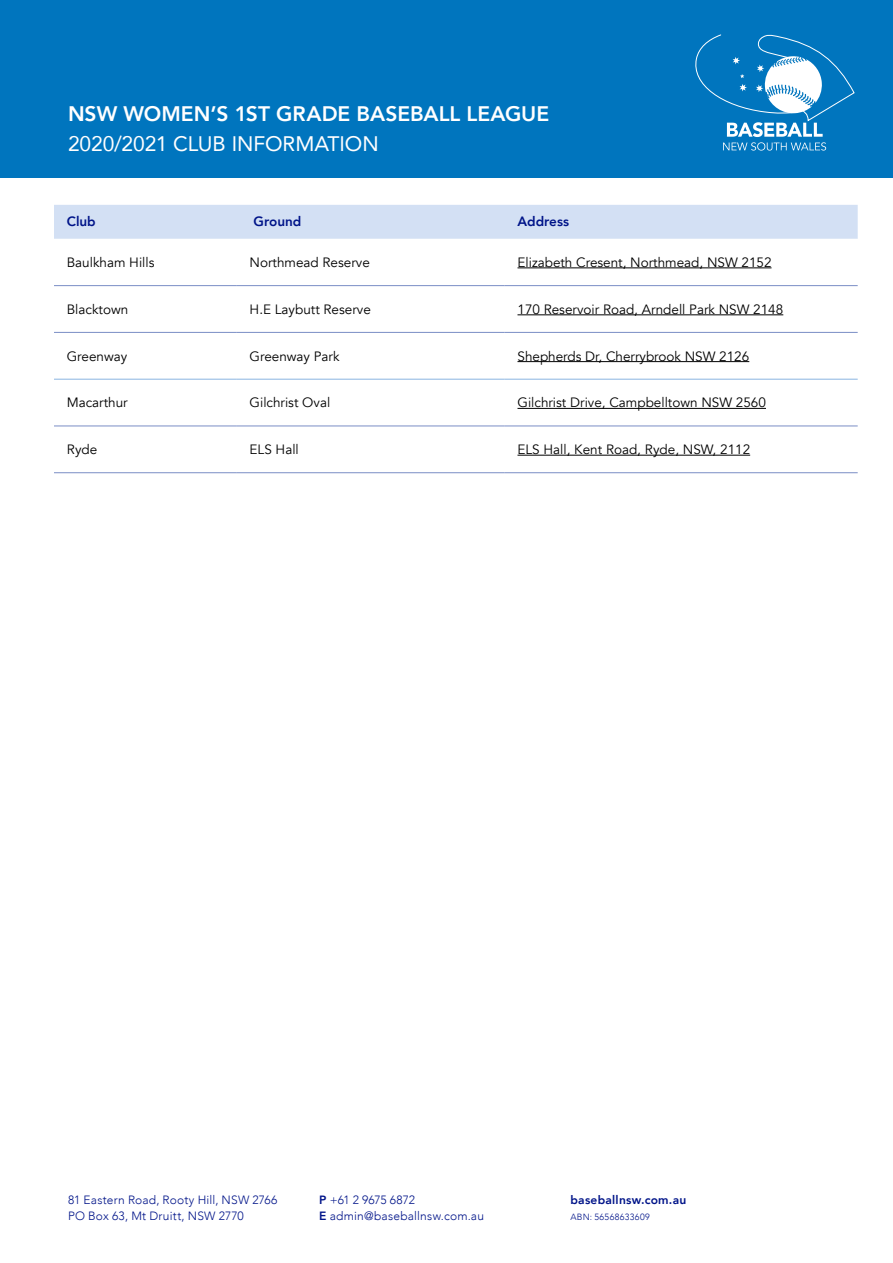
<style>
.page{position:relative;width:893px;height:1263px;background:#fff}
.page>*{position:absolute;margin:0;border:0;box-sizing:border-box;transform-origin:0 0}
.t1{font:800 21px "Avenir";color:#fff}
.t2{font:21px "Avenir";letter-spacing:-.005em;color:#fff}
.t3{font:13.5px "Avenir";color:#000}
.t4{font:800 13.5px "Avenir";color:#001489}
.t5{font:300 12px/16.5px "Avenir";letter-spacing:.015em;color:#001489}
.t6{font:800 12px "Avenir";letter-spacing:.02em;color:#001489}
.t7{font:300 9px "Avenir";letter-spacing:.045em;color:#001489}
.s1{font-weight:800}
</style>
<div class="page">
<div style="left:0;top:0;width:893px;height:177px;background:#0075be"></div>
<svg style="left:695px;top:34px;width:160px;height:117px"></svg>
<svg style="left:54px;top:205px;width:804px;height:127px"></svg>
<svg style="left:54px;top:361px;width:804px;height:95px"></svg>
<hr style="left:54px;top:379px;width:183px;height:1px;background:#8ab4e1">
<hr style="left:237px;top:379px;width:268px;height:1px;background:#8ab4e1">
<hr style="left:505px;top:379px;width:353px;height:1px;background:#8ab4e1">
<hr style="left:54px;top:285px;width:183px;height:1px;background:#7a8ec5">
<hr style="left:237px;top:285px;width:268px;height:1px;background:#7a8ec5">
<hr style="left:505px;top:285px;width:353px;height:1px;background:#7a8ec5">
<hr style="left:54px;top:332px;width:183px;height:1px;background:#7a8ec5">
<hr style="left:237px;top:332px;width:268px;height:1px;background:#7a8ec5">
<hr style="left:505px;top:332px;width:353px;height:1px;background:#7a8ec5">
<hr style="left:54px;top:426px;width:183px;height:1px;background:#7a8ec5">
<hr style="left:237px;top:426px;width:268px;height:1px;background:#7a8ec5">
<hr style="left:505px;top:426px;width:353px;height:1px;background:#7a8ec5">
<hr style="left:54px;top:472px;width:183px;height:1px;background:#7a8ec5">
<hr style="left:237px;top:472px;width:268px;height:1px;background:#7a8ec5">
<hr style="left:505px;top:472px;width:353px;height:1px;background:#7a8ec5">
<hr style="left:517px;top:268px;width:254px;height:1px;background:#000">
<hr style="left:517px;top:314px;width:266px;height:1px;background:#000">
<hr style="left:517px;top:361px;width:232px;height:1px;background:#000">
<hr style="left:517px;top:408px;width:249px;height:1px;background:#000">
<hr style="left:517px;top:455px;width:233px;height:1px;background:#000">
<h1 class="t1" style="left:68px;top:97px;width:483px">NSW WOMEN’S 1ST GRADE BASEBALL LEAGUE</h1>
<h1 class="t2" style="left:68px;top:126px;width:312px">2020/2021 CLUB INFORMATION</h1>
<p class="t4" style="left:67px;top:211px;width:31px">Club</p>
<p class="t4" style="left:254px;top:211px;width:49px">Ground</p>
<p class="t4" style="left:517px;top:211px;width:53px">Address</p>
<p class="t3" style="left:67px;top:254px;width:89px">Baulkham Hills</p>
<p class="t3" style="left:250px;top:254px;width:122px">Northmead Reserve</p>
<p class="t3" style="left:517px;top:254px;width:256px">Elizabeth Cresent, Northmead, NSW 2152</p>
<p class="t3" style="left:67px;top:301px;width:63px">Blacktown</p>
<p class="t3" style="left:250px;top:301px;width:123px">H.E Laybutt Reserve</p>
<p class="t3" style="left:517px;top:301px;width:267px">170 Reservoir Road, Arndell Park NSW 2148</p>
<p class="t3" style="left:67px;top:348px;width:62px">Greenway</p>
<p class="t3" style="left:250px;top:348px;width:92px">Greenway Park</p>
<p class="t3" style="left:517px;top:348px;width:233px">Shepherds Dr, Cherrybrook NSW 2126</p>
<p class="t3" style="left:67px;top:395px;width:62px">Macarthur</p>
<p class="t3" style="left:250px;top:395px;width:82px">Gilchrist Oval</p>
<p class="t3" style="left:517px;top:395px;width:250px">Gilchrist Drive, Campbelltown NSW 2560</p>
<p class="t3" style="left:67px;top:441px;width:32px">Ryde</p>
<p class="t3" style="left:250px;top:441px;width:51px">ELS Hall</p>
<p class="t3" style="left:517px;top:441px;width:234px">ELS Hall, Kent Road, Ryde, NSW, 2112</p>
<p class="t5" style="left:68px;top:1191px;width:211px">81 Eastern Road, Rooty Hill, NSW 2766<br>PO Box 63, Mt Druitt, NSW 2770</p>
<p class="t5" style="left:319px;top:1191px;width:166px"><span class="s1">P</span> +61 2 9675 6872<br><span class="s1">E</span> admin@baseballnsw.com.au</p>
<p class="t6" style="left:570px;top:1190px;width:117px">baseballnsw.com.au</p>
<p class="t7" style="left:570px;top:1212px;width:81px">ABN: 56568633609</p>
</div>
